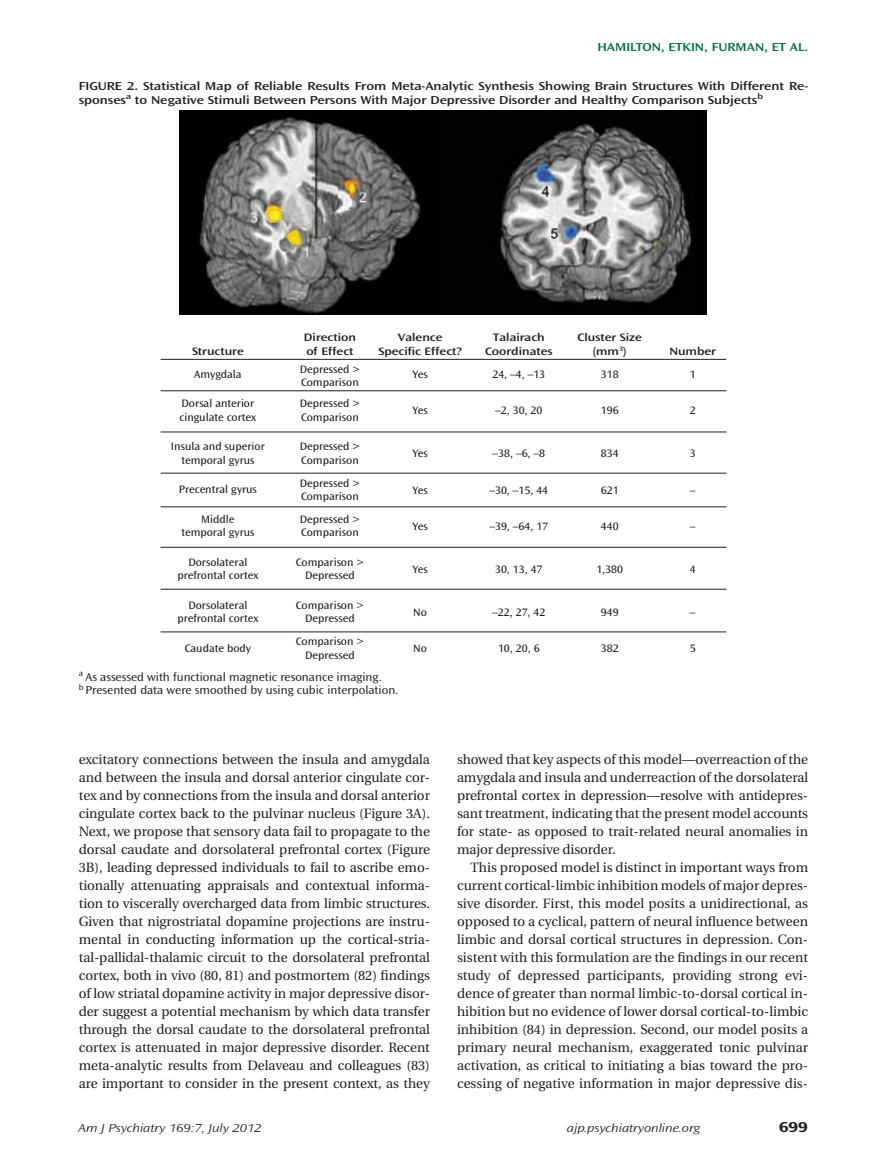
<style>
.page{position:relative;width:878px;height:1175px;background:#fff}
.page>*{position:absolute;margin:0;border:0;box-sizing:border-box;transform-origin:0 0}
.t1{font:15px "Ocean Sans MM 648 800";color:#231f20}
.t2{font:13.5px/18px "Utopia";letter-spacing:-.005em;color:#231f20;text-align:justify}
.t3{font:12px/13.5px "Ocean Sans MM 512 800";letter-spacing:.12em;color:#231f20}
.t4{font:12px/13.5px "Ocean Sans MM 360 600";letter-spacing:.04em;color:#231f20}
.t5{font:12px "Ocean Sans MM It 310 800";letter-spacing:.09em;color:#231f20}
.t6{font:12px "Ocean Sans MM 512 800";letter-spacing:.12em;color:#00703c}
.t7{font:11.25px/13.5px "Ocean Sans MM 403 572";color:#231f20;text-align:center}
.t8{font:11.25px/13.5px "Ocean Sans MM 512 800";color:#231f20;text-align:center}
</style>
<div class="page">
<img style="left:180px;top:110px;width:527px;height:204px">
<hr style="left:160px;top:390px;width:566px;height:1px;background:#231f20">
<hr style="left:160px;top:431px;width:566px;height:1px;background:#231f20">
<hr style="left:160px;top:473px;width:566px;height:1px;background:#231f20">
<hr style="left:160px;top:506px;width:566px;height:1px;background:#231f20">
<hr style="left:160px;top:547px;width:566px;height:1px;background:#231f20">
<hr style="left:160px;top:589px;width:566px;height:1px;background:#231f20">
<hr style="left:160px;top:359px;width:566px;height:1px;background:#231f20">
<hr style="left:160px;top:631px;width:566px;height:1px;background:#231f20">
<p class="t6" style="left:597px;top:41px;width:18px">Hami</p>
<p class="t6" style="left:630px;top:41px;width:98px">lton, Etkin , Furman</p>
<p class="t6" style="left:764px;top:41px;width:45px">, et al.</p>
<p class="t3" style="left:79px;top:79px;width:730px">FIGURE 2. Statistical Map of Reliable Results From Meta-Analytic Synthesis Showing Brain Structures With Different Re&shy;sponses<sup>a</sup> to Negative Stimuli Between Persons With Major Depressive Disorder and Healthy Comparison Subjects<sup>b</sup></p>
<p class="t8" style="left:192px;top:344px;width:53px">Structure</p>
<p class="t8" style="left:304px;top:331px;width:53px;text-align:left">Direction of Effect</p>
<p class="t8" style="left:485px;top:331px;width:69px">Talairach<br>Coordinates</p>
<p class="t8" style="left:378px;top:331px;width:85px">Valence<br>Specific Effect?</p>
<p class="t8" style="left:577px;top:331px;width:66px">Cluster Size (mm<sup>3</sup>)</p>
<p class="t8" style="left:669px;top:344px;width:48px">Number</p>
<p class="t7" style="left:300px;top:362px;width:62px;text-align:left">Depressed &gt;<br>Comparison</p>
<p class="t7" style="left:300px;top:397px;width:62px;text-align:left">Depressed &gt;<br>Comparison</p>
<p class="t7" style="left:300px;top:440px;width:62px;text-align:left">Depressed &gt;<br>Comparison</p>
<p class="t7" style="left:300px;top:476px;width:62px;text-align:left">Depressed &gt;<br>Comparison</p>
<p class="t7" style="left:300px;top:512px;width:62px;text-align:left">Depressed &gt;<br>Comparison</p>
<p class="t7" style="left:296px;top:555px;width:70px">Comparison &gt;<br>Depressed</p>
<p class="t7" style="left:296px;top:598px;width:70px">Comparison &gt;<br>Depressed</p>
<p class="t7" style="left:296px;top:635px;width:70px">Comparison &gt;<br>Depressed</p>
<p class="t4" style="left:79px;top:670px;width:321px"><sup>a</sup> As assessed with functional magnetic resonance imaging.<br><sup>b</sup> Presented data were smoothed by using cubic interpolation.</p>
<p class="t7" style="left:194px;top:367px;width:49px">Amygdala</p>
<p class="t7" style="left:412px;top:367px;width:17px">Yes</p>
<p class="t7" style="left:492px;top:367px;width:54px">24, –4, –13</p>
<p class="t7" style="left:600px;top:367px;width:19px">318</p>
<p class="t7" style="left:689px;top:367px;width:7px">1</p>
<p class="t7" style="left:179px;top:397px;width:78px;text-align:left">Dorsal anterior cingulate cortex</p>
<p class="t7" style="left:412px;top:404px;width:17px">Yes</p>
<p class="t7" style="left:495px;top:404px;width:49px">–2, 30, 20</p>
<p class="t7" style="left:600px;top:404px;width:19px">196</p>
<p class="t7" style="left:689px;top:404px;width:7px">2</p>
<p class="t7" style="left:171px;top:440px;width:95px">Insula and superior temporal gyrus</p>
<p class="t7" style="left:412px;top:447px;width:17px">Yes</p>
<p class="t7" style="left:492px;top:447px;width:54px">–38, –6, –8</p>
<p class="t7" style="left:600px;top:447px;width:19px">834</p>
<p class="t7" style="left:689px;top:447px;width:7px">3</p>
<p class="t7" style="left:179px;top:483px;width:80px">Precentral gyrus</p>
<p class="t7" style="left:412px;top:483px;width:17px">Yes</p>
<p class="t7" style="left:489px;top:483px;width:60px">–30, –15, 44</p>
<p class="t7" style="left:600px;top:483px;width:19px">621</p>
<p class="t7" style="left:690px;top:483px;width:7px">–</p>
<p class="t7" style="left:181px;top:512px;width:75px">Middle temporal gyrus</p>
<p class="t7" style="left:412px;top:519px;width:17px">Yes</p>
<p class="t7" style="left:489px;top:519px;width:60px">–39, –64, 17</p>
<p class="t7" style="left:600px;top:519px;width:19px">440</p>
<p class="t7" style="left:690px;top:519px;width:7px">–</p>
<p class="t7" style="left:177px;top:555px;width:83px">Dorsolateral prefrontal cortex</p>
<p class="t7" style="left:412px;top:562px;width:17px">Yes</p>
<p class="t7" style="left:495px;top:562px;width:49px">30, 13, 47</p>
<p class="t7" style="left:596px;top:562px;width:28px">1,380</p>
<p class="t7" style="left:689px;top:562px;width:7px">4</p>
<p class="t7" style="left:177px;top:598px;width:83px">Dorsolateral prefrontal cortex</p>
<p class="t7" style="left:413px;top:605px;width:15px">No</p>
<p class="t7" style="left:492px;top:605px;width:55px">–22, 27, 42</p>
<p class="t7" style="left:600px;top:605px;width:19px">949</p>
<p class="t7" style="left:690px;top:605px;width:7px">–</p>
<p class="t7" style="left:185px;top:641px;width:68px">Caudate body</p>
<p class="t7" style="left:413px;top:642px;width:15px">No</p>
<p class="t7" style="left:498px;top:642px;width:43px">10, 20, 6</p>
<p class="t7" style="left:600px;top:642px;width:19px">382</p>
<p class="t7" style="left:689px;top:642px;width:7px">5</p>
<p class="t2" style="left:79px;top:750px;width:353px">excitatory connections between the insula and amygdala and between the insula and dorsal anterior cingulate cor&shy;tex and by connections from the insula and dorsal anterior cingulate cortex back to the pulvinar nucleus (Figure 3A).<br>Next, we propose that sensory data fail to propagate to the dorsal caudate and dorsolateral prefrontal cortex (Figure 3B), leading depressed individuals to fail to ascribe emo&shy;tionally attenuating appraisals and contextual informa&shy;tion to viscerally overcharged data from limbic structures.<br>Given that nigrostriatal dopamine projections are instru&shy;mental in conducting information up the cortical-stria&shy;tal-pallidal-thalamic circuit to the dorsolateral prefrontal cortex, both in vivo (80, 81) and postmortem (82) findings of low striatal dopamine activity in major depressive disor&shy;der suggest a potential mechanism by which data transfer through the dorsal caudate to the dorsolateral prefrontal cortex is attenuated in major depressive disorder. Recent meta-analytic results from Delaveau and colleagues (83) are important to consider in the present context, as they</p>
<p class="t2" style="left:457px;top:750px;width:353px">showed that key aspects of this model—overreaction of the amygdala and insula and underreaction of the dorsolateral prefrontal cortex in depression—resolve with antidepres&shy;sant treatment, indicating that the present model accounts for state- as opposed to trait-related neural anomalies in major depressive disorder.</p>
<p class="t2" style="left:457px;top:858px;width:353px;text-indent:14px">This proposed model is distinct in important ways from current cortical-limbic inhibition models of major depres&shy;sive disorder. First, this model posits a unidirectional, as opposed to a cyclical, pattern of neural influence between limbic and dorsal cortical structures in depression. Con&shy;sistent with this formulation are the findings in our recent study of depressed participants, providing strong evi&shy;dence of greater than normal limbic-to-dorsal cortical in&shy;hibition but no evidence of lower dorsal cortical-to-limbic inhibition (84) in depression. Second, our model posits a primary neural mechanism, exaggerated tonic pulvinar activation, as critical to initiating a bias toward the pro&shy;cessing of negative information in major depressive dis-</p>
<p class="t5" style="left:79px;top:1121px;width:183px">Am J Psychiatry 169:7, July 2012</p>
<p class="t5" style="left:567px;top:1121px;width:133px">ajp.psychiatryonline.org</p>
<p class="t1" style="left:778px;top:1118px;width:28px">699</p>
</div>
